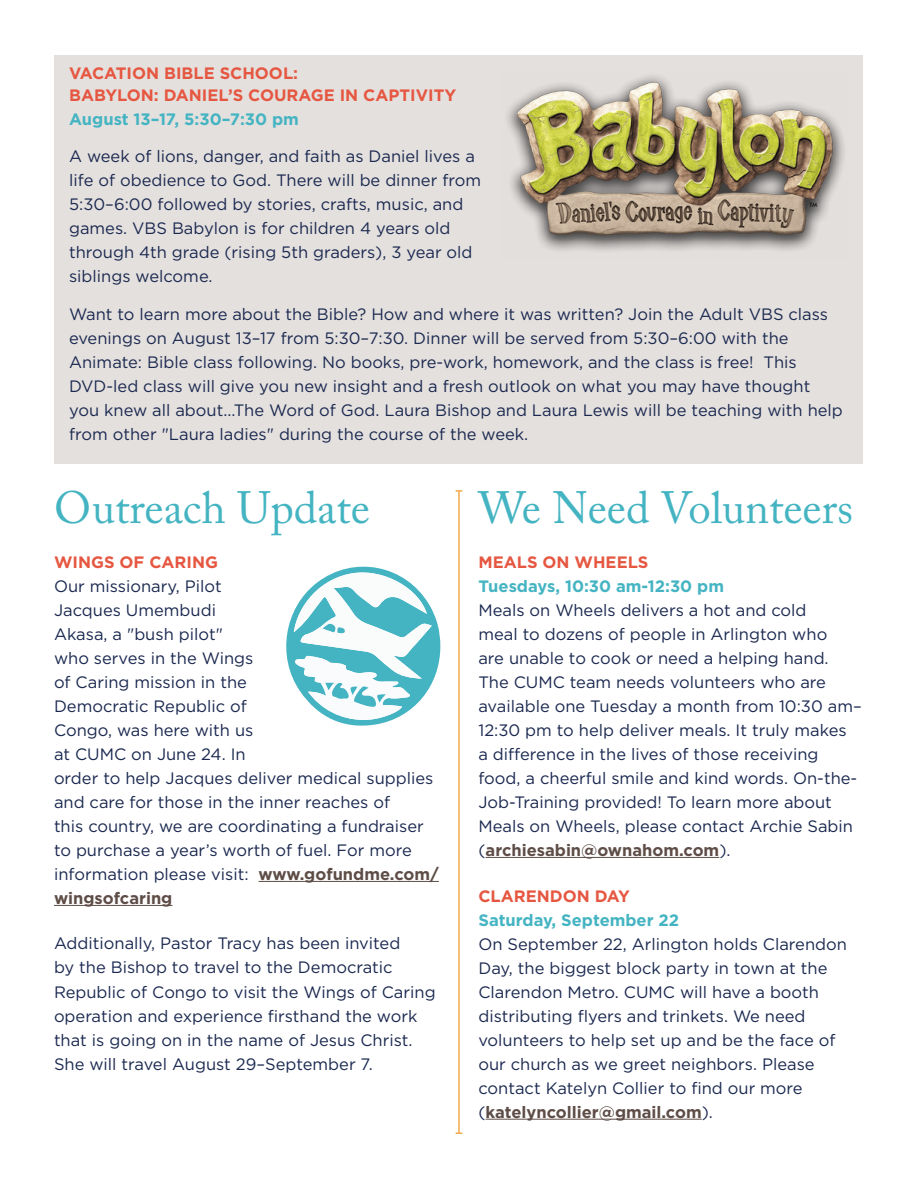
<style>
.page{position:relative;width:918px;height:1188px;background:#fff}
.page>*{position:absolute;margin:0;border:0;box-sizing:border-box;transform-origin:0 0}
.t1{font:45px "Adobe Caslon Pro";color:#44b4c2}
.t2{font:16.5px/24px "Gotham";color:#1b2950}
.t3{font:700 16.5px/21.8px "Gotham";color:#e65741}
.t4{font:700 16.5px "Gotham";color:#44b4c2}
.s1{font-weight:700;color:#5e4d47}
</style>
<div class="page">
<div style="left:55px;top:55px;width:808px;height:408px;background:#e4e0de"></div>
<hr style="left:259px;top:881px;width:180px;height:1px;background:#5e4d47">
<hr style="left:54px;top:905px;width:118px;height:1px;background:#5e4d47">
<img style="left:507px;top:76px;width:337px;height:175px">
<hr style="left:486px;top:857px;width:233px;height:1px;background:#5e4d47">
<hr style="left:486px;top:1119px;width:216px;height:1px;background:#5e4d47">
<svg style="left:286px;top:566px;width:154px;height:160px"></svg>
<hr style="left:458px;top:491px;width:2px;height:642px;background:#f0aa4f">
<svg style="left:456px;top:490px;width:6px;height:2px"></svg>
<svg style="left:456px;top:1132px;width:6px;height:2px"></svg>
<p class="t3" style="left:69px;top:62px;width:389px">Vacation Bible School:<br>Babylon: Daniel’s Courage in Captivity</p>
<p class="t4" style="left:69px;top:108px;width:231px">August 13–17, 5:30–7:30 pm</p>
<p class="t2" style="left:69px;top:144px;width:414px">A week of lions, danger, and faith as Daniel lives a life of obedience to God. There will be dinner from 5:30–6:00 followed by stories, crafts, music, and games. VBS Babylon is for children 4 years old through 4th grade (rising 5th graders), 3 year old siblings welcome.</p>
<p class="t2" style="left:69px;top:302px;width:775px">Want to learn more about the Bible? How and where it was written? Join the Adult VBS class evenings on August 13–17 from 5:30–7:30. Dinner will be served from 5:30–6:00 with the Animate: Bible class following. No books, pre-work, homework, and the class is free! This DVD-led class will give you new insight and a fresh outlook on what you may have thought you knew all about...The Word of God. Laura Bishop and Laura Lewis will be teaching with help from other "Laura ladies" during the course of the week.</p>
<h1 class="t1" style="left:54px;top:481px;width:317px">Outreach Update</h1>
<p class="t3" style="left:54px;top:551px;width:164px">Wings of Caring</p>
<p class="t2" style="left:54px;top:574px;width:386px">Our missionary, Pilot<br>Jacques Umembudi<br>Akasa, a "bush pilot"<br>who serves in the Wings<br>of Caring mission in the<br>Democratic Republic of<br>Congo, was here with us<br>at CUMC on June 24. In<br>order to help Jacques deliver medical supplies and care for those in the inner reaches of<br>this country, we are coordinating a fundraiser to purchase a year’s worth of fuel. For more information please visit: <span class="s1">www.gofundme.com/ wingsofcaring</span></p>
<p class="t2" style="left:54px;top:931px;width:383px">Additionally, Pastor Tracy has been invited<br>by the Bishop to travel to the Democratic Republic of Congo to visit the Wings of Caring operation and experience firsthand the work that is going on in the name of Jesus Christ.<br>She will travel August 29–September 7.</p>
<h1 class="t1" style="left:478px;top:481px;width:376px">We Need Volunteers</h1>
<p class="t3" style="left:478px;top:551px;width:172px">M eals on Wheels</p>
<p class="t4" style="left:478px;top:575px;width:247px">Tuesdays, 10:30 am-12:30 pm</p>
<p class="t2" style="left:478px;top:598px;width:385px">Meals on Wheels delivers a hot and cold<br>meal to dozens of people in Arlington who<br>are unable to cook or need a helping hand.<br>The CUMC team needs volunteers who are available one Tuesday a month from 10:30 am– 12:30 pm to help deliver meals. It truly makes<br>a difference in the lives of those receiving food, a cheerful smile and kind words. On-the-Job-Training provided! To learn more about Meals on Wheels, please contact Archie Sabin (<span class="s1">archiesabin@ownahom.com</span>).</p>
<p class="t3" style="left:478px;top:885px;width:153px">Clarendon Day</p>
<p class="t4" style="left:478px;top:909px;width:202px">Saturday, September 22</p>
<p class="t2" style="left:478px;top:931px;width:370px">On September 22, Arlington holds Clarendon Day, the biggest block party in town at the Clarendon Metro. CUMC will have a booth distributing flyers and trinkets. We need volunteers to help set up and be the face of our church as we greet neighbors. Please contact Katelyn Collier to find our more (<span class="s1">katelyncollier@gmail.com</span>).</p>
</div>
